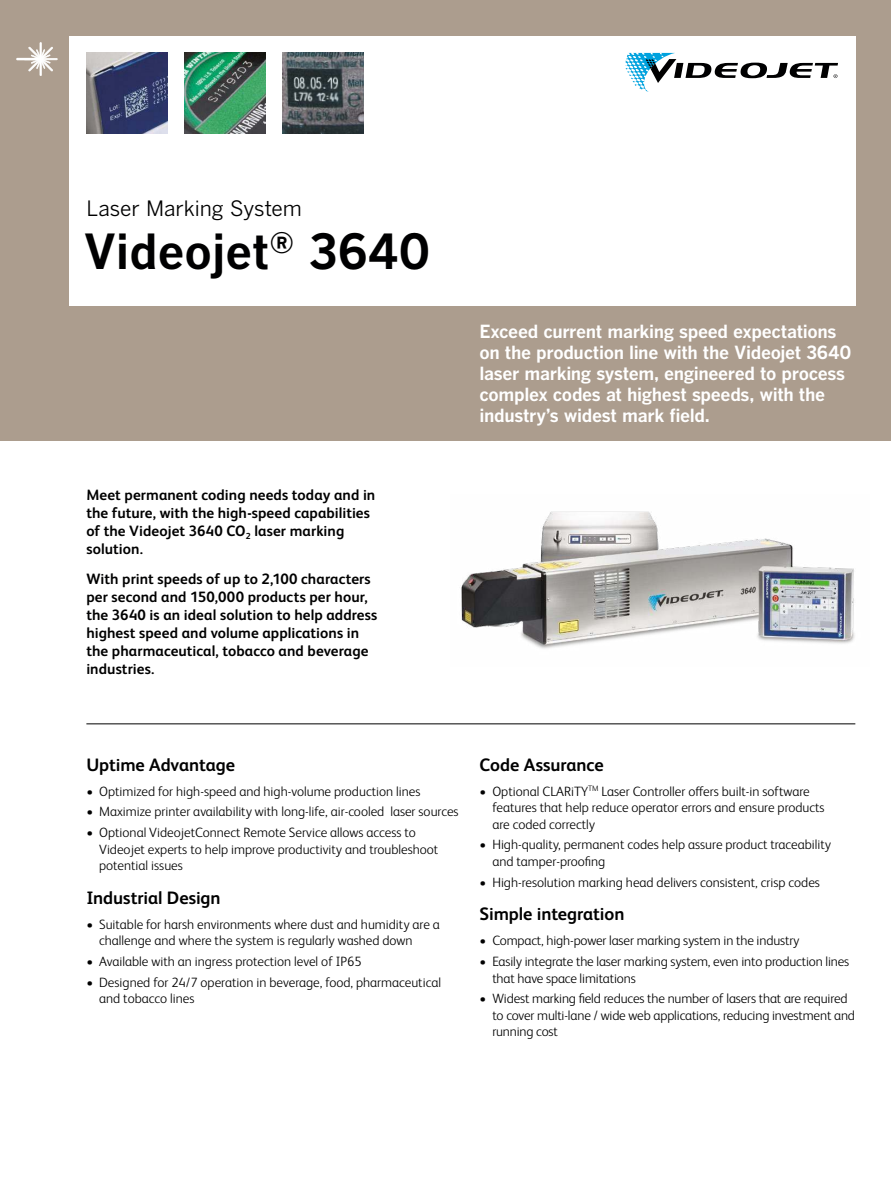
<style>
.page{position:relative;width:891px;height:1188px;background:#fff}
.page>*{position:absolute;margin:0;border:0;box-sizing:border-box;transform-origin:0 0}
.t1{font:700 48px "Benton Gothic";color:#000001}
.t2{font:21px "Benton Gothic";letter-spacing:-.005em;color:#000001}
.t3{font:700 18px/21px "Benton Gothic";letter-spacing:-.02em;color:#fff}
.t4{font:700 18px "FS Albert Pro";letter-spacing:-.005em;color:#000001}
.t5{font:700 15px/18px "FS Albert Pro";letter-spacing:.005em;color:#000001}
.t6{font:300 13.5px/16.5px "FS Albert Pro";color:#000001}
</style>
<div class="page">
<div style="left:0;top:0;width:891px;height:441px;background:#ac9d8e"></div>
<div style="left:69px;top:36px;width:786px;height:270px;background:#fff"></div>
<hr style="left:16px;top:58px;width:26px;height:2px;background:#fff">
<hr style="left:24px;top:58px;width:34px;height:2px;background:#fff">
<hr style="left:40px;top:42px;width:2px;height:34px;background:#fff">
<svg style="left:28px;top:47px;width:25px;height:24px"></svg>
<svg style="left:625px;top:53px;width:213px;height:39px"></svg>
<hr style="left:86px;top:723px;width:769px;height:1px;background:#000001">
<img style="left:185px;top:53px;width:81px;height:81px">
<img style="left:283px;top:53px;width:81px;height:81px">
<img style="left:86px;top:53px;width:81px;height:81px">
<img style="left:461px;top:511px;width:394px;height:138px">
<h2 class="t2" style="left:86px;top:201px;width:217px">Laser Marking System</h2>
<h1 class="t1" style="left:84px;top:233px;width:348px">Videojet<sup>®</sup> 3640</h1>
<p class="t5" style="left:86px;top:487px;width:290px">Meet permanent coding needs today and in the future, with the high-speed capabilities of the Videojet 3640 CO<sub>2</sub> laser marking solution.</p>
<p class="t5" style="left:86px;top:572px;width:292px">With print speeds of up to 2,100 characters per second and 150,000 products per hour, the 3640 is an ideal solution to help address highest speed and volume applications in the pharmaceutical, tobacco and beverage industries.</p>
<h3 class="t3" style="left:480px;top:322px;width:373px">Exceed current marking speed expectations on the production line with the Videojet 3640 laser marking system, engineered to process complex codes at highest speeds, with the industry’s widest mark field.</h3>
<h3 class="t4" style="left:86px;top:757px;width:150px">Uptime Advantage</h3>
<p class="t6" style="left:86px;top:783px;width:336px">• Optimized for high-speed and high-volume production lines</p>
<p class="t6" style="left:86px;top:804px;width:374px">• Maximize printer availability with long-life, air-cooled laser sources</p>
<p class="t6" style="left:99px;top:824px;width:341px;text-indent:-13px">• Optional VideojetConnect Remote Service allows access to<br>Videojet experts to help improve productivity and troubleshoot potential issues</p>
<h3 class="t4" style="left:86px;top:891px;width:136px">Industrial Design</h3>
<p class="t6" style="left:99px;top:916px;width:342px;text-indent:-13px">• Suitable for harsh environments where dust and humidity are a challenge and where the system is regularly washed down</p>
<p class="t6" style="left:86px;top:953px;width:277px">• Available with an ingress protection level of IP65</p>
<p class="t6" style="left:99px;top:974px;width:343px;text-indent:-13px">• Designed for 24/7 operation in beverage, food, pharmaceutical and tobacco lines</p>
<h3 class="t4" style="left:480px;top:757px;width:125px">Code Assurance</h3>
<p class="t6" style="left:492px;top:783px;width:334px;text-indent:-13px">• Optional CLARiTY<sup>TM</sup> Laser Controller offers built-in software features that help reduce operator errors and ensure products are coded correctly</p>
<p class="t6" style="left:492px;top:837px;width:340px;text-indent:-13px">• High-quality, permanent codes help assure product traceability and tamper-proofing</p>
<p class="t6" style="left:480px;top:874px;width:342px">• High-resolution marking head delivers consistent, crisp codes</p>
<h3 class="t4" style="left:480px;top:907px;width:146px">Simple integration</h3>
<p class="t6" style="left:480px;top:933px;width:321px">• Compact, high-power laser marking system in the industry</p>
<p class="t6" style="left:492px;top:953px;width:359px;text-indent:-13px">• Easily integrate the laser marking system, even into production lines that have space limitations</p>
<p class="t6" style="left:492px;top:991px;width:364px;text-indent:-13px">• Widest marking field reduces the number of lasers that are required to cover multi-lane / wide web applications, reducing investment and running cost</p>
</div>
